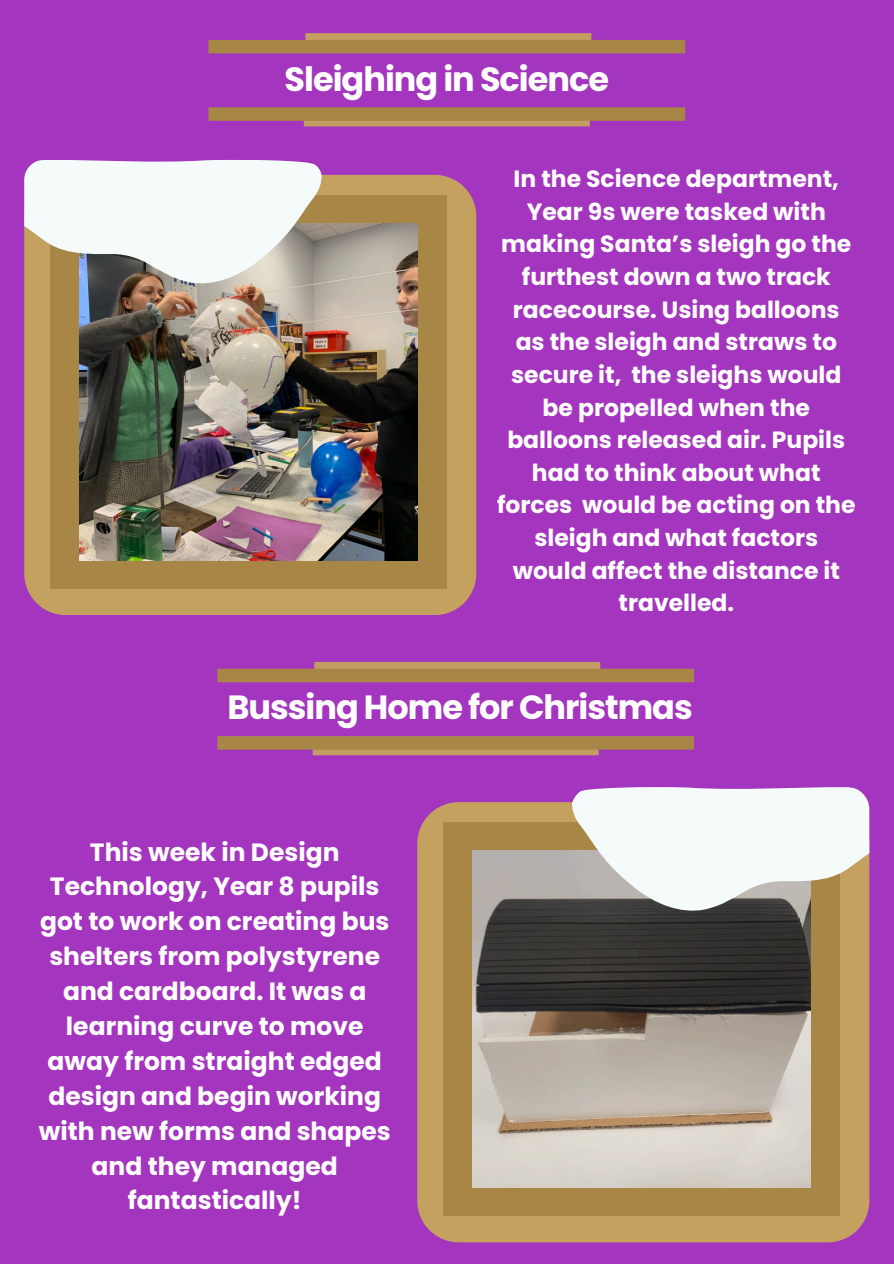
<style>
.page{position:relative;width:894px;height:1264px;background:#fff}
.page>*{position:absolute;margin:0;border:0;box-sizing:border-box;transform-origin:0 0}
.t1{font:700 33.6px "Poppins";letter-spacing:-.03em;color:#fff}
.t2{font:700 25.05px/34.8px "Poppins";color:#fff;text-align:center}
.t3{font:700 23.4px/32.7px "Poppins";color:#fff;text-align:center}
.t4{font:700 1.5px "Poppins";color:#fff}
</style>
<div class="page">
<div style="left:0;top:0;width:893px;height:1263px;background:#a435bf"></div>
<div style="left:304px;top:114px;width:285px;height:12px;background:#c29e63"></div>
<div style="left:208px;top:107px;width:477px;height:14px;background:#a88746"></div>
<div style="left:305px;top:33px;width:286px;height:12px;background:#c29e63"></div>
<div style="left:208px;top:40px;width:477px;height:13px;background:#a88746"></div>
<svg style="left:24px;top:175px;width:452px;height:440px;background:#c19b63"></svg>
<div style="left:50px;top:195px;width:396px;height:393px;background:#a88746"></div>
<img style="left:80px;top:223px;width:337px;height:337px">
<svg style="left:417px;top:802px;width:452px;height:440px;background:#c19a63"></svg>
<div style="left:443px;top:822px;width:396px;height:393px;background:#a88746"></div>
<img style="left:472px;top:850px;width:338px;height:337px">
<svg style="left:24px;top:160px;width:298px;height:127px;background:#dddcd7"></svg>
<svg style="left:571px;top:787px;width:298px;height:127px;background:#dbdad6"></svg>
<svg style="left:312px;top:749px;width:286px;height:6px;background:#be9b5f"></svg>
<div style="left:217px;top:736px;width:476px;height:13px;background:#a88746"></div>
<div style="left:314px;top:662px;width:286px;height:12px;background:#c29e63"></div>
<div style="left:217px;top:668px;width:476px;height:14px;background:#a88746"></div>
<h1 class="t1" style="left:284px;top:55px;width:326px">Sleighing in Science</h1>
<p class="t3" style="left:497px;top:162px;width:360px">In the Science department,<br>Year 9s were tasked with making Santa’s sleigh go the furthest down a two track racecourse. Using balloons as the sleigh and straws to secure it, the sleighs would be propelled when the balloons released air. Pupils had to think about what forces would be acting on the sleigh and what factors would affect the distance it travelled.</p>
<p class="t1" style="left:227px;top:684px;width:466px">Bussing Home for Christmas</p>
<p class="t2" style="left:39px;top:834px;width:353px">This week in Design<br>Technology, Year 8 pupils got to work on creating bus shelters from polystyrene and cardboard. It was a learning curve to move away from straight edged design and begin working with new forms and shapes and they managed fantastically!</p>
<p class="t4" style="left:216px;top:1168px;width:3px">he</p>
</div>
